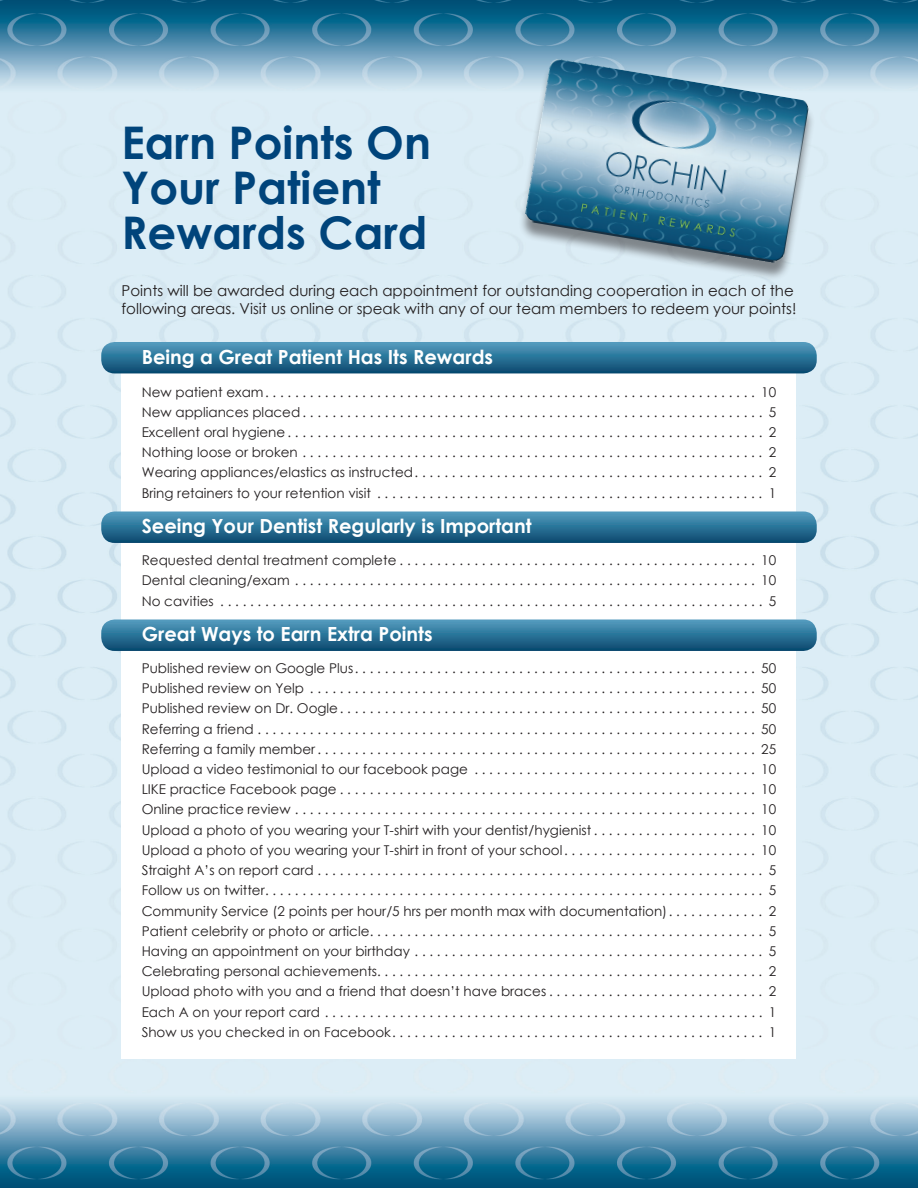
<style>
.page{position:relative;width:918px;height:1188px;background:#fff}
.page>*{position:absolute;margin:0;border:0;box-sizing:border-box;transform-origin:0 0}
.t1{font:700 45px/45px "Century Gothic";color:#00447b}
.t2{font:700 19.5px "Century Gothic";color:#fff}
.t3{font:15px/18px "Century Gothic";color:#231f20}
.t4{font:13.5px/20.2px "Century Gothic";color:#231f20;text-align:justify}
</style>
<div class="page">
<img style="left:0;top:0;width:918px;height:1188px">
<div style="left:122px;top:348px;width:674px;height:710px;background:#fff"></div>
<svg style="left:101px;top:342px;width:716px;height:31px;background:#2e7498"></svg>
<svg style="left:101px;top:512px;width:716px;height:31px;background:#2d7397"></svg>
<svg style="left:101px;top:620px;width:716px;height:31px;background:#2d7397"></svg>
<div style="left:518px;top:63px;width:298px;height:219px;background:#231f20;opacity:.5"></div>
<img style="left:524px;top:58px;width:286px;height:206px">
<h1 class="t1" style="left:122px;top:119px;width:311px">earn points On<br>Your patient rewards Card</h1>
<p class="t3" style="left:122px;top:281px;width:676px">Points will be awarded during each appointment for outstanding cooperation in each of the following areas. Visit us online or speak with any of our team members to redeem your points!</p>
<h2 class="t2" style="left:142px;top:345px;width:353px">Being a great patient has its rewards</h2>
<p class="t4" style="left:142px;top:381px;width:636px">New patient exam.................................................................. 10<br>New appliances placed.............................................................. 5<br>Excellent oral hygiene................................................................ 2<br>Nothing loose or broken .............................................................. 2<br>Wearing appliances/elastics as instructed............................................... 2<br>Bring retainers to your retention visit .................................................... 1</p>
<h2 class="t2" style="left:142px;top:513px;width:391px">seeing Your Dentist regularly is important</h2>
<p class="t4" style="left:142px;top:550px;width:636px">Requested dental treatment complete................................................ 10<br>Dental cleaning/exam .............................................................. 10<br>No cavities ......................................................................... 5</p>
<h2 class="t2" style="left:142px;top:621px;width:292px">great Ways to earn extra points</h2>
<p class="t4" style="left:142px;top:658px;width:636px">Published review on Google Plus...................................................... 50<br>Published review on Yelp ............................................................ 50<br>Published review on Dr. Oogle........................................................ 50<br>Referring a friend ................................................................... 50<br>Referring a family member........................................................... 25<br>Upload a video testimonial to our facebook page ...................................... 10<br>LIKE practice Facebook page........................................................ 10<br>Online practice review .............................................................. 10<br>Upload a photo of you wearing your T-shirt with your dentist/hygienist . . . . . . . . . . . . . . . . . . . . . . 10<br>Upload a photo of you wearing your T-shirt in front of your school. . . . . . . . . . . . . . . . . . . . . . . . . . 10<br>Straight A’s on report card . . . . . . . . . . . . . . . . . . . . . . . . . . . . . . . . . . . . . . . . . . . . . . . . . . . . . . . . . . . . 5<br>Follow us on twitter................................................................... 5<br>Community Service (2 points per hour/5 hrs per month max with documentation). . . . . . . . . . . . . 2<br>Patient celebrity or photo or article..................................................... 5<br>Having an appointment on your birthday ............................................... 5<br>Celebrating personal achievements.................................................... 2<br>Upload photo with you and a friend that doesn’t have braces . . . . . . . . . . . . . . . . . . . . . . . . . . . . . 2<br>Each A on your report card ........................................................... 1<br>Show us you checked in on Facebook.................................................. 1</p>
</div>
